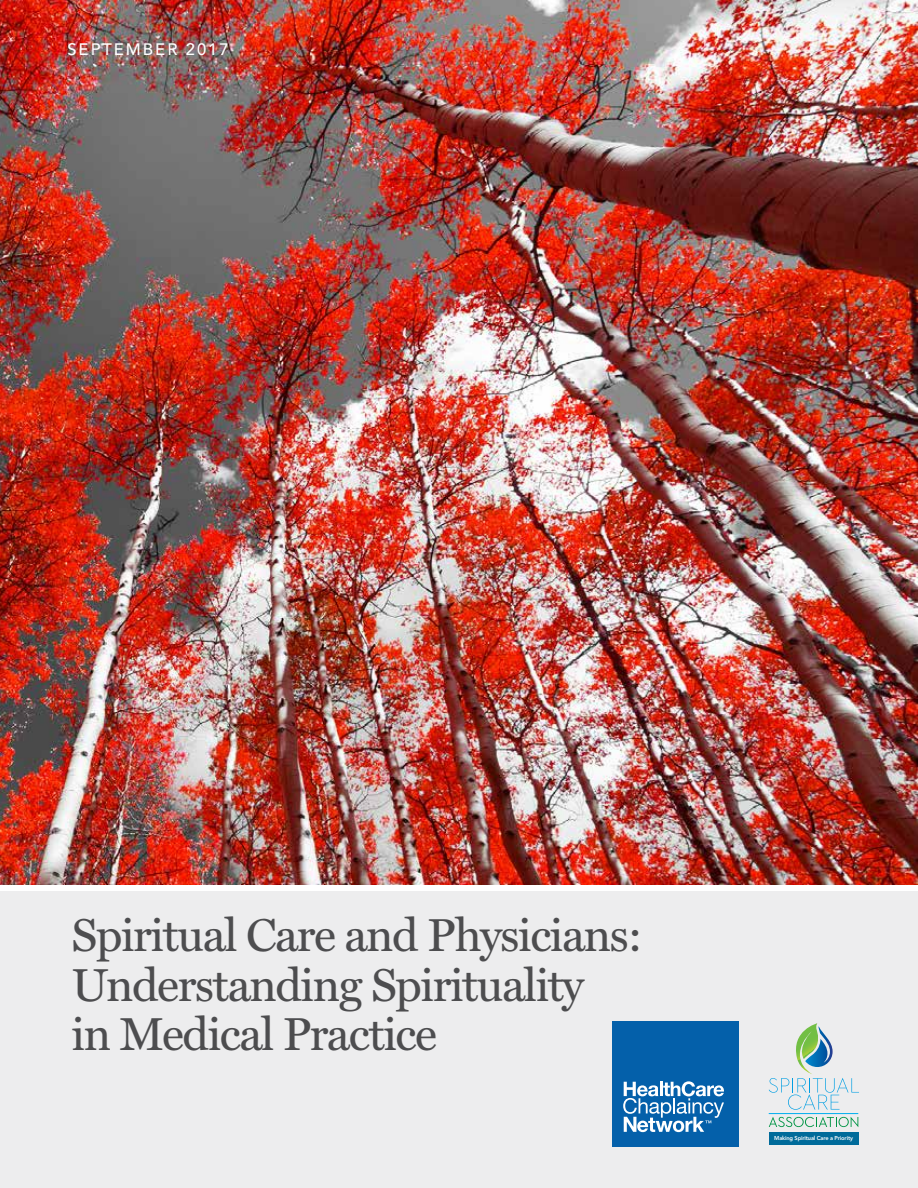
<style>
.page{position:relative;width:918px;height:1188px;background:#fff}
.page>*{position:absolute;margin:0;border:0;box-sizing:border-box;transform-origin:0 0}
.t1{font:46.5px/49.5px "Miller Text";letter-spacing:-.03em;color:#4d4d4f}
.t2{font:500 16.5px "Avenir";letter-spacing:.12em;color:#fff}
.t3{font:800 5.7px "Avenir";letter-spacing:-.025em;color:#fff}
</style>
<div class="page">
<div style="left:0;top:892px;width:918px;height:296px;background:#ededee"></div>
<img style="left:0;top:0;width:918px;height:884px">
<div style="left:612px;top:1021px;width:126px;height:126px;background:#0460aa"></div>
<svg style="left:623px;top:1081px;width:101px;height:51px"></svg>
<svg style="left:769px;top:1117px;width:89px;height:10px"></svg>
<svg style="left:769px;top:1023px;width:90px;height:87px"></svg>
<hr style="left:769px;top:1113px;width:89px;height:1px;background:#00aeef">
<div style="left:769px;top:1132px;width:89px;height:13px;background:#006b9a"></div>
<p class="t2" style="left:68px;top:40px;width:163px">SEPTEMBER 2017</p>
<p class="t1" style="left:72px;top:910px;width:573px">Spiritual Care and Physicians:<br>Understanding Spirituality<br>in Medical Practice</p>
<p class="t3" style="left:774px;top:1134px;width:80px">Making Spiritual Care a Priority</p>
</div>
